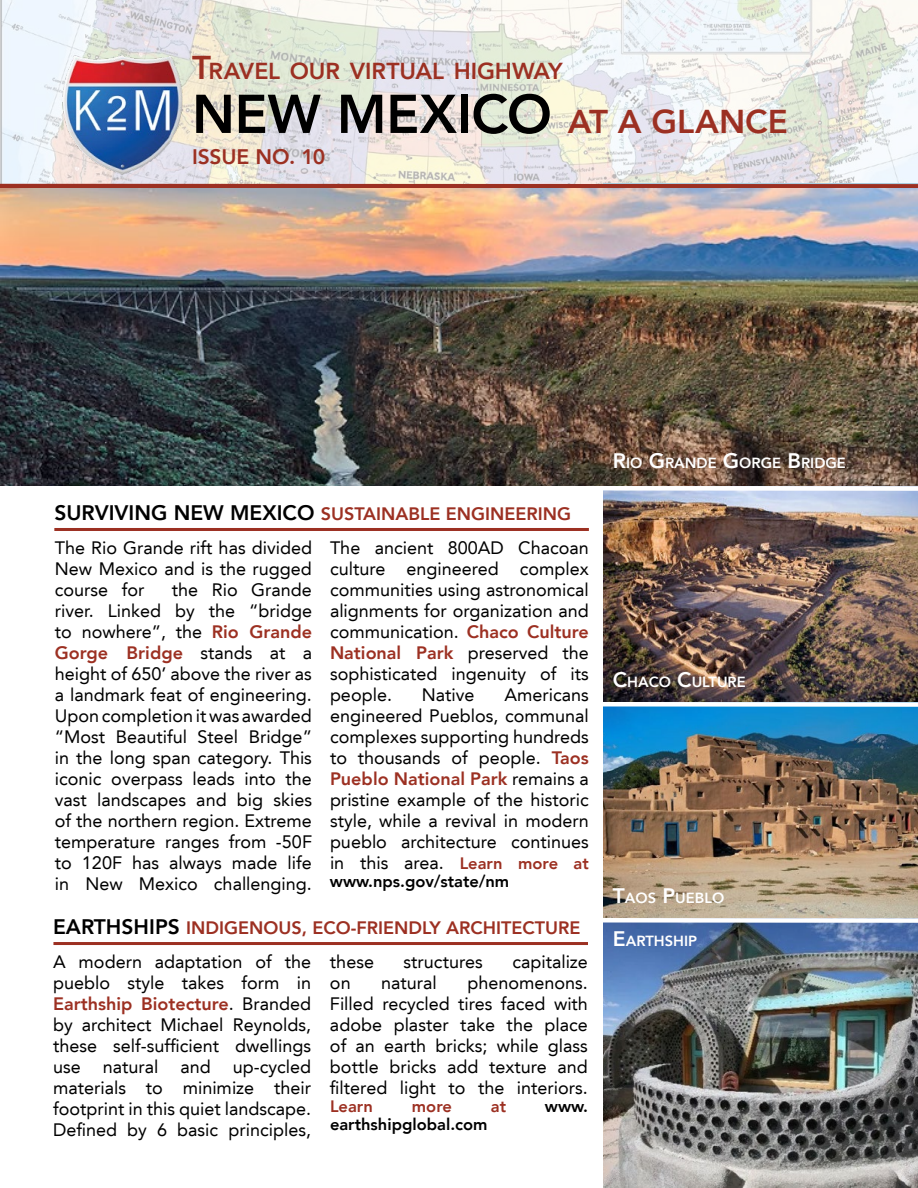
<style>
.page{position:relative;width:918px;height:1188px;background:#fff}
.page>*{position:absolute;margin:0;border:0;box-sizing:border-box;transform-origin:0 0}
.t1{font:800 54px "Avenir LT";letter-spacing:-.005em;color:#000}
.t2{font:800 23.1px "Avenir LT";letter-spacing:-.005em;color:#9c3022}
.t3{font:800 21px "Avenir LT";letter-spacing:-.005em;color:#9c3022}
.t4{font:18px/21px "Avenir LT";color:#000;text-align:justify}
.t5{font:800 18px "Avenir LT";color:#9c3022}
.t6{font:800 16.5px "Avenir LT";color:#000}
.t7{font:800 16.5px "Avenir LT";color:#9c3022}
.t8{font:800 14.7px "Avenir LT";color:#fff}
.s1{font-size:33px}
.s2{font-size:33px;color:#9c3022}
.s3{font-size:21px;color:#000}
.s4{font-weight:800;color:#9c3022}
.s5{font-weight:800;font-size:16.5px;color:#9c3022}
.s6{font-size:21px}
</style>
<div class="page">
<svg style="left:0;top:0;width:918px;height:184px"></svg>
<img style="left:58px;top:51px;width:130px;height:127px">
<hr style="left:54px;top:528px;width:535px;height:3px;background:#9c3022">
<img style="left:604px;top:491px;width:314px;height:697px">
<div style="left:0;top:184px;width:918px;height:5px;background:#9c3022"></div>
<hr style="left:53px;top:942px;width:535px;height:3px;background:#9c3022">
<div style="left:600px;top:702px;width:318px;height:5px;background:#fff"></div>
<div style="left:602px;top:918px;width:316px;height:5px;background:#fff"></div>
<img style="left:0;top:189px;width:918px;height:297px">
<p class="t2" style="left:192px;top:57px;width:372px"><span class="s1">T</span>RAVEL OUR VIRTUAL HIGHWAY</p>
<h1 class="t1" style="left:192px;top:82px;width:597px">NEW MEXICO <span class="s2">AT A GLANCE</span></h1>
<p class="t3" style="left:192px;top:145px;width:135px">ISSUE NO. 10</p>
<p class="t5" style="left:54px;top:503px;width:518px"><span class="s3">SURVIVING NEW MEXICO</span> SUSTAINABLE ENGINEERING</p>
<p class="t4" style="left:55px;top:537px;width:259px">The Rio Grande rift has divided New Mexico and is the rugged course for</p>
<p class="t4" style="left:55px;top:579px;width:259px;text-indent:117px">the Rio Grande river. Linked by the “bridge to nowhere”, the <span class="s4">Rio Grande Gorge Bridge</span> stands at a height of 650’ above the river as a landmark feat of engineering.<br>Upon completion it was awarded “Most Beautiful Steel Bridge” in the long span category. This iconic overpass leads into the vast landscapes and big skies of the northern region. Extreme temperature ranges from -50F to 120F has always made life in New Mexico challenging.</p>
<p class="t4" style="left:330px;top:537px;width:260px">The ancient 800AD Chacoan culture engineered complex communities using astronomical alignments for organization and communication. <span class="s4">Chaco Culture National Park</span> preserved the sophisticated ingenuity of its people.</p>
<p class="t4" style="left:330px;top:684px;width:260px;text-indent:175px">Americans engineered Pueblos, communal complexes supporting hundreds to thousands of people. <span class="s4">Taos Pueblo National Park</span> remains a pristine example of the historic style, while a revival in modern pueblo architecture continues in this area. <span class="s5">Learn more at</span></p>
<p class="t6" style="left:330px;top:871px;width:181px">www.nps.gov/state/nm</p>
<p class="t4" style="left:422px;top:684px;width:54px">Native</p>
<p class="t5" style="left:53px;top:917px;width:529px"><span class="s3">EARTHSHIPS</span> INDIGENOUS, ECO-FRIENDLY ARCHITECTURE</p>
<p class="t4" style="left:53px;top:951px;width:260px">A modern adaptation of the pueblo style takes form in <span class="s4">Earthship Biotecture</span>. Branded by architect Michael Reynolds, these self-sufficient dwellings use natural and up-cycled materials to minimize their footprint in this quiet landscape.<br>Defined by 6 basic principles,</p>
<p class="t4" style="left:330px;top:951px;width:46px">these</p>
<p class="t4" style="left:404px;top:951px;width:81px">structures</p>
<p class="t4" style="left:512px;top:951px;width:77px">capitalize</p>
<p class="t4" style="left:330px;top:972px;width:260px;text-indent:138px">phenomenons.<br>Filled recycled tires faced with adobe plaster take the place of an earth bricks; while glass bottle bricks add texture and filtered light to the interiors.</p>
<p class="t7" style="left:330px;top:1096px;width:45px">Learn</p>
<p class="t7" style="left:412px;top:1096px;width:42px">more</p>
<p class="t7" style="left:491px;top:1096px;width:17px">at</p>
<p class="t6" style="left:545px;top:1096px;width:45px">www.</p>
<p class="t6" style="left:330px;top:1114px;width:159px">earthshipglobal.com</p>
<p class="t4" style="left:330px;top:972px;width:22px">on</p>
<p class="t4" style="left:381px;top:972px;width:57px">natural</p>
<p class="t8" style="left:613px;top:454px;width:235px"><span class="s6">R</span>IO <span class="s6">G</span> RANDE <span class="s6">G</span>ORGE <span class="s6">B</span>RIDGE</p>
<p class="t8" style="left:613px;top:673px;width:134px"><span class="s6">C</span>HACO <span class="s6">C</span>ULTURE</p>
<p class="t8" style="left:613px;top:889px;width:113px"><span class="s6">T</span>AOS <span class="s6">P</span>UEBLO</p>
<p class="t8" style="left:613px;top:932px;width:86px"><span class="s6">E</span>ARTHSHIP</p>
</div>
